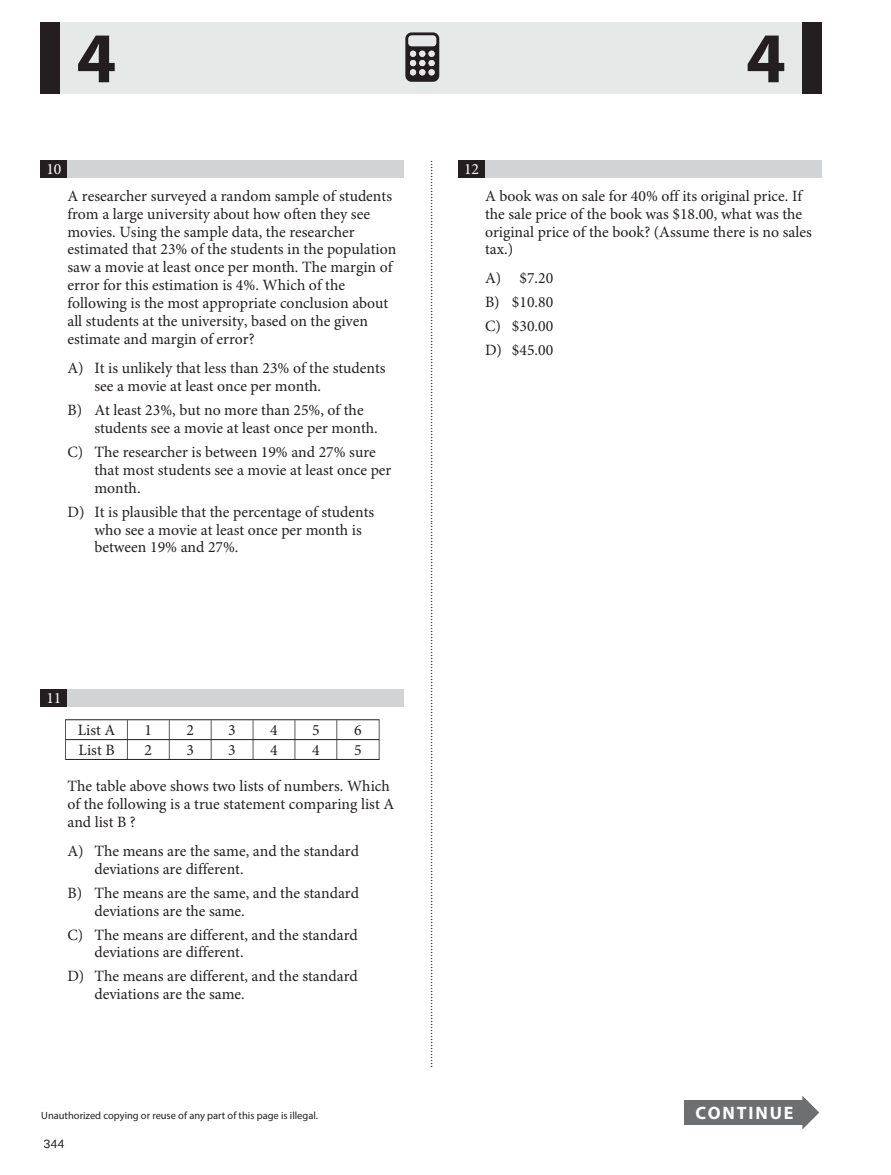
<style>
.page{position:relative;width:891px;height:1175px;background:#fff}
.page>*{position:absolute;margin:0;border:0;box-sizing:border-box;transform-origin:0 0}
.t1{font:700 71.85px "Myriad Pro";color:#231f20}
.t2{font:700 18px "Myriad Pro";letter-spacing:.1em;color:#fff}
.Formula{font:15.75px/18px "Minion Pro";color:#231f20}
.t3{font:15.75px "Minion Pro";color:#fff}
.t4{font:12px "Times";color:#231f20}
.t5{font:12px "Aktiv Grotesk";color:#231f20}
.t6{font:10.5px "Myriad Pro";color:#231f20}
</style>
<div class="page">
<div style="left:684px;top:1100px;width:121px;height:24px;background:#6d6f71"></div>
<svg style="left:802px;top:1096px;width:17px;height:33px"></svg>
<div style="left:41px;top:160px;width:363px;height:18px;background:#d1d3d4"></div>
<div style="left:41px;top:160px;width:26px;height:18px;background:#231f20"></div>
<div style="left:41px;top:689px;width:363px;height:18px;background:#d1d3d4"></div>
<div style="left:41px;top:689px;width:26px;height:18px;background:#231f20"></div>
<div style="left:458px;top:160px;width:364px;height:18px;background:#d1d3d4"></div>
<div style="left:458px;top:160px;width:27px;height:18px;background:#231f20"></div>
<div style="left:57px;top:22px;width:748px;height:72px;background:#e7e8e8"></div>
<div style="left:802px;top:22px;width:20px;height:72px;background:#231f20"></div>
<div style="left:41px;top:22px;width:19px;height:72px;background:#231f20"></div>
<hr style="left:66px;top:739px;width:313px;height:1px;background:#231f20">
<hr style="left:65px;top:719px;width:315px;height:1px;background:#231f20">
<hr style="left:65px;top:759px;width:315px;height:1px;background:#231f20">
<hr style="left:127px;top:720px;width:1px;height:39px;background:#231f20">
<hr style="left:169px;top:720px;width:1px;height:39px;background:#231f20">
<hr style="left:211px;top:720px;width:1px;height:39px;background:#231f20">
<hr style="left:253px;top:720px;width:1px;height:39px;background:#231f20">
<hr style="left:295px;top:720px;width:1px;height:39px;background:#231f20">
<hr style="left:336px;top:720px;width:1px;height:39px;background:#231f20">
<hr style="left:379px;top:719px;width:1px;height:40px;background:#231f20">
<hr style="left:65px;top:719px;width:1px;height:40px;background:#231f20">
<svg style="left:405px;top:32px;width:34px;height:50px"></svg>
<div style="left:408px;top:36px;width:28px;height:10px;background:#e6e7e8;border-radius:3px"></div>
<h1 class="t1" style="left:76px;top:11px;width:41px">4</h1>
<h1 class="t1" style="left:746px;top:11px;width:41px">4</h1>
<p class="t3" style="left:46px;top:159px;width:17px">10</p>
<p class="Formula" style="left:67px;top:187px;width:330px">A researcher surveyed a random sample of students from a large university about how often they see movies. Using the sample data, the researcher estimated that 23% of the students in the population saw a movie at least once per month. The margin of error for this estimation is 4%. Which of the following is the most appropriate conclusion about all students at the university, based on the given estimate and margin of error?</p>
<p class="Formula" style="left:67px;top:359px;width:18px">A)</p>
<p class="Formula" style="left:94px;top:359px;width:293px">It is unlikely that less than 23% of the students see a movie at least once per month.</p>
<p class="Formula" style="left:67px;top:401px;width:16px">B)</p>
<p class="Formula" style="left:94px;top:401px;width:285px">At least 23%, but no more than 25%, of the students see a movie at least once per month.</p>
<p class="Formula" style="left:67px;top:443px;width:17px">C)</p>
<p class="Formula" style="left:94px;top:443px;width:299px">The researcher is between 19% and 27% sure that most students see a movie at least once per month.</p>
<p class="Formula" style="left:67px;top:503px;width:18px">D)</p>
<p class="Formula" style="left:94px;top:503px;width:282px">It is plausible that the percentage of students who see a movie at least once per month is between 19% and 27%.</p>
<p class="t3" style="left:46px;top:688px;width:17px">11</p>
<p class="Formula" style="left:78px;top:721px;width:39px">List A</p>
<p class="Formula" style="left:144px;top:721px;width:9px">1</p>
<p class="Formula" style="left:186px;top:721px;width:9px">2</p>
<p class="Formula" style="left:228px;top:721px;width:9px">3</p>
<p class="Formula" style="left:270px;top:721px;width:9px">4</p>
<p class="Formula" style="left:312px;top:721px;width:9px">5</p>
<p class="Formula" style="left:354px;top:721px;width:9px">6</p>
<p class="Formula" style="left:79px;top:741px;width:38px">List B</p>
<p class="Formula" style="left:144px;top:741px;width:9px">2</p>
<p class="Formula" style="left:186px;top:741px;width:9px">3</p>
<p class="Formula" style="left:228px;top:741px;width:9px">3</p>
<p class="Formula" style="left:270px;top:741px;width:9px">4</p>
<p class="Formula" style="left:312px;top:741px;width:9px">4</p>
<p class="Formula" style="left:354px;top:741px;width:9px">5</p>
<p class="Formula" style="left:67px;top:778px;width:328px">The table above shows two lists of numbers. Which of the following is a true statement comparing list A and list B ?</p>
<p class="Formula" style="left:67px;top:842px;width:18px">A)</p>
<p class="Formula" style="left:94px;top:842px;width:266px">The means are the same, and the standard deviations are different.</p>
<p class="Formula" style="left:67px;top:884px;width:16px">B)</p>
<p class="Formula" style="left:94px;top:884px;width:266px">The means are the same, and the standard deviations are the same.</p>
<p class="Formula" style="left:67px;top:926px;width:17px">C)</p>
<p class="Formula" style="left:94px;top:926px;width:265px">The means are different, and the standard deviations are different.</p>
<p class="Formula" style="left:67px;top:968px;width:18px">D)</p>
<p class="Formula" style="left:94px;top:968px;width:265px">The means are different, and the standard deviations are the same.</p>
<p class="t4" style="left:442px;top:160px;width:909px;rotate:90deg">...............................................................................................................................................................................................................................................................................................................</p>
<p class="t3" style="left:464px;top:159px;width:17px">12</p>
<p class="Formula" style="left:485px;top:187px;width:328px">A book was on sale for 40% off its original price. If the sale price of the book was $18.00, what was the original price of the book? (Assume there is no sales tax.)</p>
<p class="Formula" style="left:485px;top:269px;width:18px">A)</p>
<p class="Formula" style="left:520px;top:269px;width:35px">$7.20</p>
<p class="Formula" style="left:485px;top:293px;width:16px">B)</p>
<p class="Formula" style="left:512px;top:293px;width:43px">$10.80</p>
<p class="Formula" style="left:485px;top:317px;width:17px">C)</p>
<p class="Formula" style="left:512px;top:317px;width:43px">$30.00</p>
<p class="Formula" style="left:485px;top:341px;width:18px">D)</p>
<p class="Formula" style="left:512px;top:341px;width:43px">$45.00</p>
<p class="t6" style="left:41px;top:1109px;width:278px">Unauthorized copying or reuse of any part of this page is illegal.</p>
<p class="t2" style="left:696px;top:1101px;width:99px">CONTINUE</p>
<p class="t2" style="left:695px;top:1112px;width:99px">CONTINUE</p>
<p class="t5" style="left:43px;top:1136px;width:23px">344</p>
</div>
